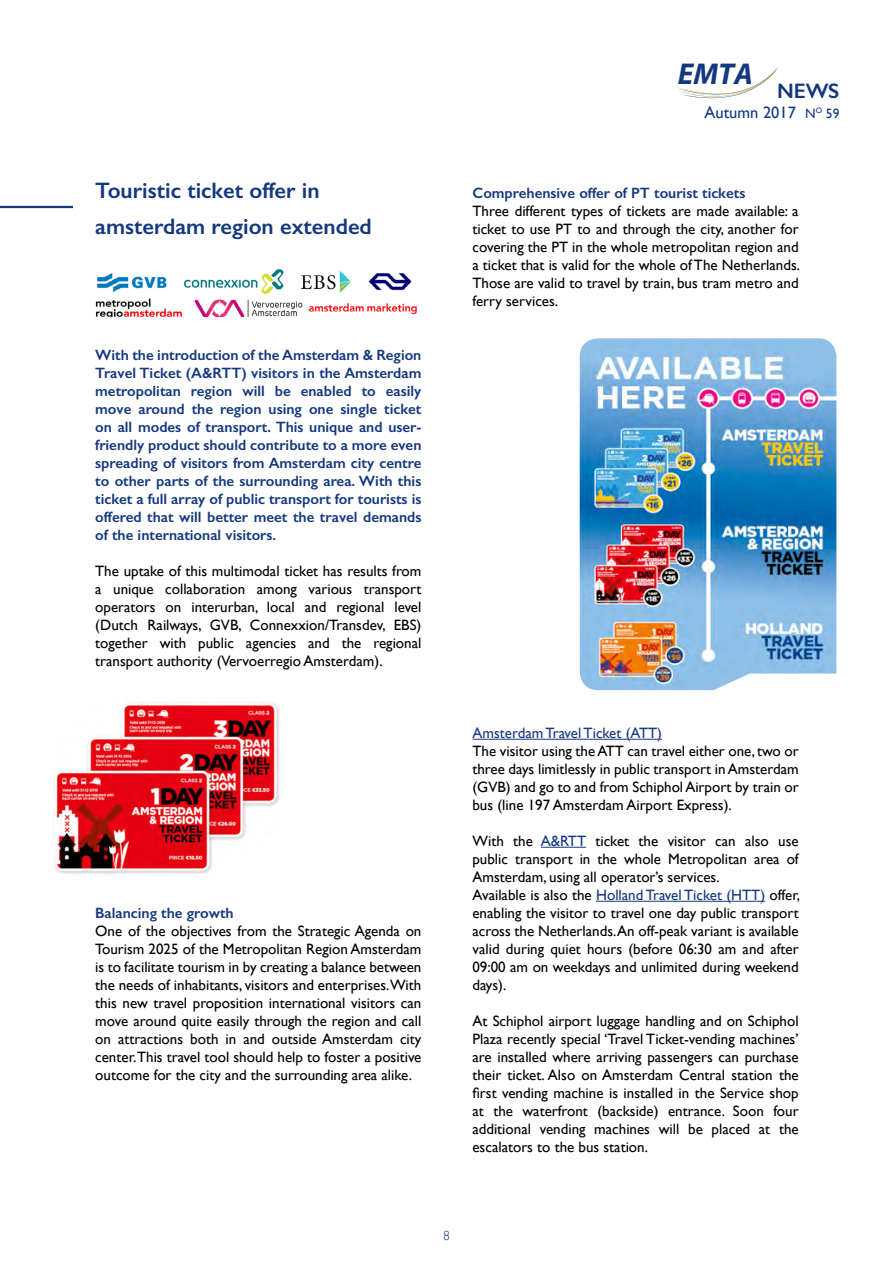
<style>
.page{position:relative;width:893px;height:1263px;background:#fff}
.page>*{position:absolute;margin:0;border:0;box-sizing:border-box;transform-origin:0 0}
.t1{font:italic 700 30.15px "Myriad Pro";color:#14387f}
.t2{font:600 22.5px/36px "Gill Sans";color:#14387f}
.t3{font:600 21px "Gill Sans";color:#14387f}
.t4{font:16.5px "Gill Sans";color:#14387f}
.t5{font:15px/18px "Gill Sans";color:#000;text-align:justify}
.t6{font:600 15px/18px "Gill Sans";color:#14387f;text-align:justify}
.t7{font:15px "Gill Sans";color:#14387f}
.t8{font:300 13.5px "Gill Sans";color:#14387f}
.s1{font-size:13.5px}
.s2{color:#14387f}
</style>
<div class="page">
<hr style="left:472px;top:739px;width:190px;height:1px;background:#14387f">
<hr style="left:541px;top:847px;width:45px;height:1px;background:#14387f">
<hr style="left:596px;top:901px;width:169px;height:1px;background:#14387f">
<svg style="left:95px;top:269px;width:322px;height:49px"></svg>
<hr style="left:0;top:206px;width:73px;height:2px;background:#14387f">
<img style="left:54px;top:701px;width:226px;height:175px">
<img style="left:580px;top:338px;width:256px;height:352px">
<svg style="left:707px;top:674px;width:129px;height:17px"></svg>
<svg style="left:677px;top:67px;width:101px;height:31px"></svg>
<h2 class="t2" style="left:95px;top:172px;width:278px">Touristic ticket offer in amsterdam region extended</h2>
<p class="t6" style="left:95px;top:346px;width:328px">With the introduction of the Amsterdam &amp; Region Travel Ticket (A&amp;RTT) visitors in the Amsterdam metropolitan region will be enabled to easily move around the region using one single ticket on all modes of transport. This unique and user&shy;friendly product should contribute to a more even spreading of visitors from Amsterdam city centre to other parts of the surrounding area. With this ticket a full array of public transport for tourists is offered that will better meet the travel demands of the international visitors.</p>
<p class="t5" style="left:95px;top:562px;width:328px">The uptake of this multimodal ticket has results from a unique collaboration among various transport operators on interurban, local and regional level (Dutch Railways, GVB, Connexxion/Transdev, EBS) together with public agencies and the regional transport authority (Vervoerregio Amsterdam).</p>
<p class="t6" style="left:95px;top:904px;width:140px">Balancing the growth</p>
<p class="t5" style="left:95px;top:922px;width:328px">One of the objectives from the Strategic Agenda on Tourism 2025 of the Metropolitan Region Amsterdam is to facilitate tourism in by creating a balance between the needs of inhabitants, visitors and enterprises.With this new travel proposition international visitors can move around quite easily through the region and call on attractions both in and outside Amsterdam city center.This travel tool should help to foster a positive outcome for the city and the surrounding area alike.</p>
<h1 class="t1" style="left:678px;top:54px;width:77px">EMTA</h1>
<h3 class="t3" style="left:777px;top:78px;width:64px">NEWS</h3>
<p class="t4" style="left:704px;top:103px;width:136px">Autumn 2017 <span class="s1">N</span><sup>O</sup> <span class="s1">59</span></p>
<p class="t6" style="left:472px;top:184px;width:274px">Comprehensive offer of PT tourist tickets</p>
<p class="t5" style="left:472px;top:202px;width:329px">Three different types of tickets are made available: a ticket to use PT to and through the city, another for covering the PT in the whole metropolitan region and a ticket that is valid for the whole of The Netherlands.<br>Those are valid to travel by train, bus tram metro and ferry services.</p>
<p class="t7" style="left:472px;top:724px;width:191px">Amsterdam Travel Ticket (ATT)</p>
<p class="t5" style="left:472px;top:742px;width:328px">The visitor using the ATT can travel either one, two or three days limitlessly in public transport in Amsterdam (GVB) and go to and from Schiphol Airport by train or bus (line 197 Amsterdam Airport Express).</p>
<p class="t5" style="left:472px;top:832px;width:329px;text-align:left">With the <span class="s2">A&amp;RTT</span> ticket the visitor can also use public transport in the whole Metropolitan area of Amsterdam, using all operator’s services.<br>Available is also the <span class="s2">Holland Travel Ticket (HTT)</span> offer, enabling the visitor to travel one day public transport across the Netherlands.An off-peak variant is available valid during quiet hours (before 06:30 am and after 09:00 am on weekdays and unlimited during weekend days).</p>
<p class="t5" style="left:472px;top:1012px;width:328px">At Schiphol airport luggage handling and on Schiphol Plaza recently special ‘Travel Ticket-vending machines’ are installed where arriving passengers can purchase their ticket. Also on Amsterdam Central station the first vending machine is installed in the Service shop at the waterfront (backside) entrance. Soon four additional vending machines will be placed at the escalators to the bus station.</p>
<p class="t8" style="left:443px;top:1225px;width:8px">8</p>
</div>
